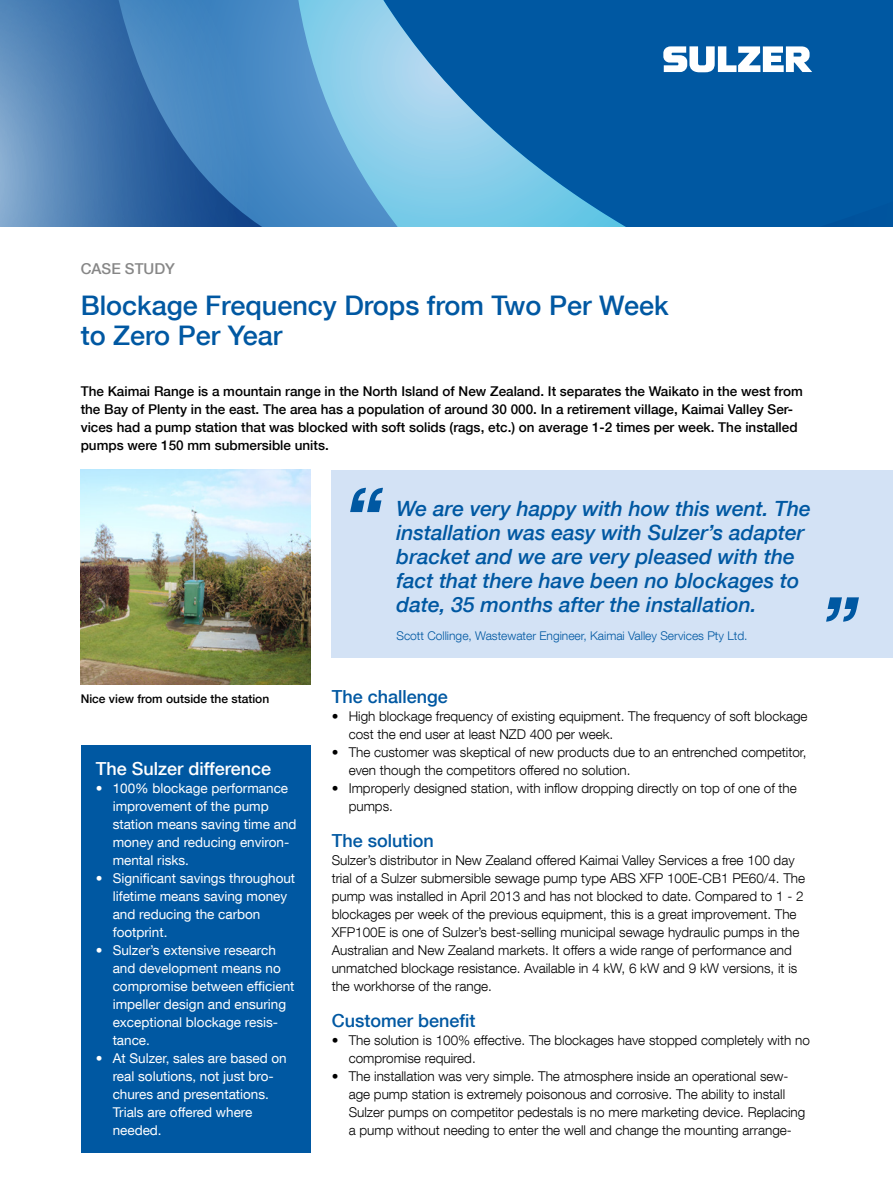
<style>
.page{position:relative;width:893px;height:1191px;background:#fff}
.page>*{position:absolute;margin:0;border:0;box-sizing:border-box;transform-origin:0 0}
.Heading{font:500 27px/30px "Helvetica Neue LT Com";color:#0058a2}
.Paragraph_text{font:italic 500 21px/24px "Helvetica Neue LT Com";color:#0058a2}
.Subheading{font:500 18px "Helvetica Neue LT Com";color:#0058a2}
.Subheading-2{font:500 18px "Helvetica Neue LT Com";color:#fff}
.Paragraph_text-2{font:500 15px "Helvetica Neue LT Com";color:#878787}
.Bulleted_paragraph_t{font:300 13.5px/18px "Helvetica Neue LT Com";color:#000}
.t1{font:13.5px/18px "Helvetica Neue LT Com";color:#fff}
.Paragraph_text-3{font:500 13.5px/18px "Helvetica Neue LT Com";color:#000}
.t2{font:300 12px "Helvetica Neue LT Com";color:#0058a2}
.t3{font:500 12px "Helvetica Neue LT Com";color:#000}
</style>
<div class="page">
<svg style="left:0;top:0;width:893px;height:227px;background:#337cb7"></svg>
<svg style="left:663px;top:46px;width:149px;height:26px"></svg>
<div style="left:332px;top:470px;width:561px;height:187px;background:#d3e2f5"></div>
<svg style="left:350px;top:488px;width:33px;height:24px"></svg>
<svg style="left:826px;top:597px;width:33px;height:24px"></svg>
<div style="left:81px;top:745px;width:229px;height:407px;background:#0058a2"></div>
<img style="left:81px;top:470px;width:229px;height:214px">
<p class="Paragraph_text-2" style="left:81px;top:259px;width:96px">CASE STUDY</p>
<p class="Heading" style="left:81px;top:290px;width:589px">Blockage Frequency Drops from Two Per Week to Zero Per Year</p>
<p class="Paragraph_text-3" style="left:81px;top:382px;width:724px">The Kaimai Range is a mountain range in the North Island of New Zealand. It separates the Waikato in the west from the Bay of Plenty in the east. The area has a population of around 30 000. In a retirement village, Kaimai Valley Ser&shy;vices had a pump station that was blocked with soft solids (rags, etc.) on average 1-2 times per week. The installed pumps were 150 mm submersible units.</p>
<p class="t3" style="left:81px;top:691px;width:190px">Nice view from outside the station</p>
<p class="Subheading-2" style="left:96px;top:757px;width:177px">The Sulzer difference</p>
<p class="t1" style="left:113px;top:778px;width:185px;text-indent:-17px">• 100% blockage performance improvement of the pump station means saving time and money and reducing environ&shy;mental risks.</p>
<p class="t1" style="left:113px;top:868px;width:184px;text-indent:-17px">• Significant savings throughout lifetime means saving money and reducing the carbon footprint.</p>
<p class="t1" style="left:113px;top:940px;width:183px;text-indent:-17px">• Sulzer’s extensive research and development means no compromise between efficient impeller design and ensuring exceptional blockage resis&shy;tance.</p>
<p class="t1" style="left:113px;top:1048px;width:176px;text-indent:-17px">• At Sulzer, sales are based on real solutions, not just bro&shy;chures and presentations.<br>Trials are offered where needed.</p>
<p class="Paragraph_text" style="left:396px;top:496px;width:416px">We are very happy with how this went. The installation was easy with Sulzer’s adapter bracket and we are very pleased with the fact that there have been no blockages to date, 35 months after the installation.</p>
<p class="t2" style="left:396px;top:628px;width:353px">Scott Collinge, Wastewater Engineer, Kaimai Valley Services Pty Ltd.</p>
<p class="Subheading" style="left:332px;top:685px;width:118px">The challenge</p>
<p class="Bulleted_paragraph_t" style="left:349px;top:706px;width:460px;text-indent:-17px">• High blockage frequency of existing equipment. The frequency of soft blockage cost the end user at least NZD 400 per week.</p>
<p class="Bulleted_paragraph_t" style="left:349px;top:742px;width:459px;text-indent:-17px">• The customer was skeptical of new products due to an entrenched competitor, even though the competitors offered no solution.</p>
<p class="Bulleted_paragraph_t" style="left:349px;top:778px;width:450px;text-indent:-17px">• Improperly designed station, with inflow dropping directly on top of one of the pumps.</p>
<p class="Subheading" style="left:332px;top:829px;width:104px">The solution</p>
<p class="Bulleted_paragraph_t" style="left:332px;top:850px;width:475px">Sulzer’s distributor in New Zealand offered Kaimai Valley Services a free 100 day trial of a Sulzer submersible sewage pump type ABS XFP 100E-CB1 PE60/4. The pump was installed in April 2013 and has not blocked to date. Compared to 1 - 2 blockages per week of the previous equipment, this is a great improvement. The XFP100E is one of Sulzer’s best-selling municipal sewage hydraulic pumps in the Australian and New Zealand markets. It offers a wide range of performance and unmatched blockage resistance. Available in 4 kW, 6 kW and 9 kW versions, it is the workhorse of the range.</p>
<p class="Subheading" style="left:332px;top:1009px;width:145px">Customer benefit</p>
<p class="Bulleted_paragraph_t" style="left:349px;top:1030px;width:463px;text-indent:-17px">• The solution is 100% effective. The blockages have stopped completely with no compromise required.</p>
<p class="Bulleted_paragraph_t" style="left:349px;top:1066px;width:458px;text-indent:-17px">• The installation was very simple. The atmosphere inside an operational sew&shy;age pump station is extremely poisonous and corrosive. The ability to install Sulzer pumps on competitor pedestals is no mere marketing device. Replacing a pump without needing to enter the well and change the mounting arrange-</p>
</div>
